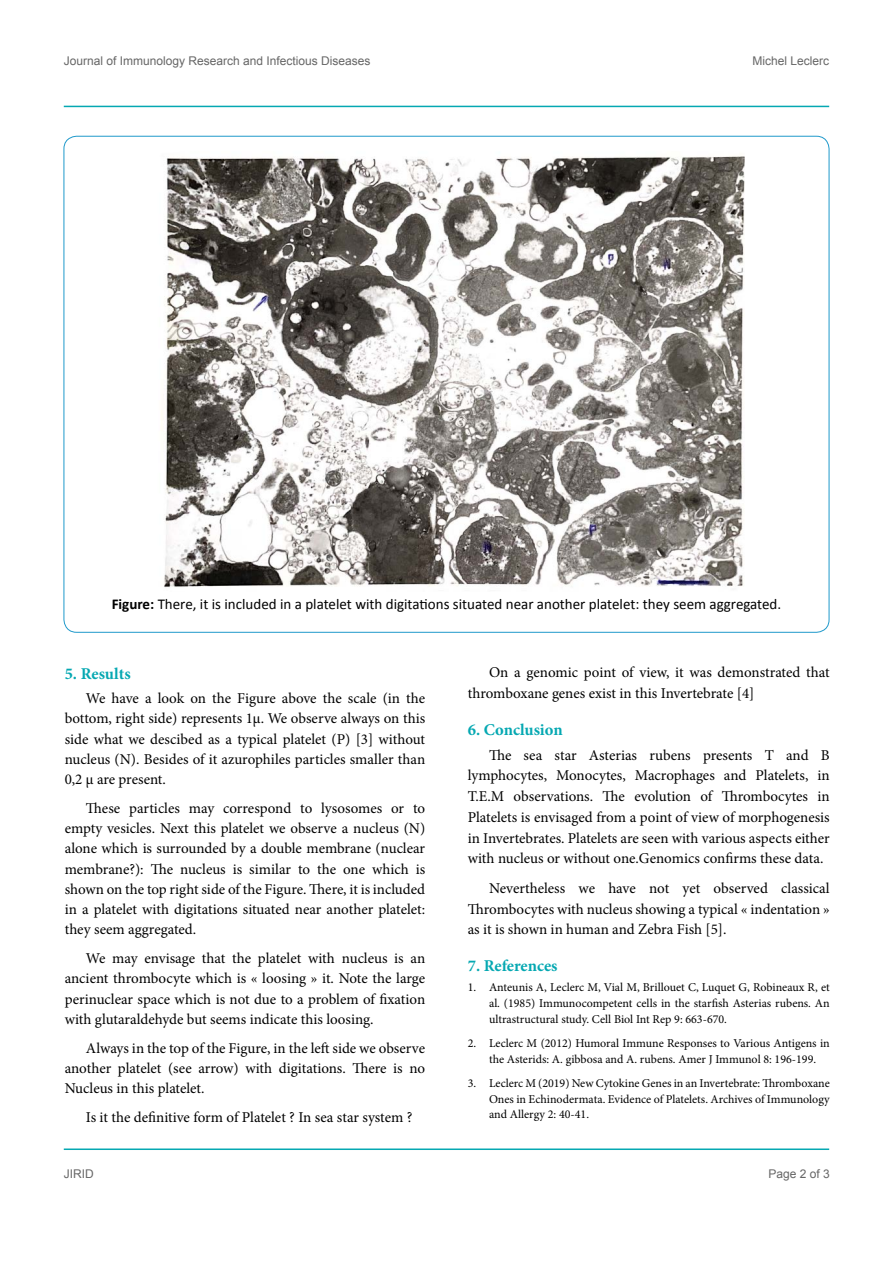
<style>
.page{position:relative;width:893px;height:1263px;background:#fff}
.page>*{position:absolute;margin:0;border:0;box-sizing:border-box;transform-origin:0 0}
.t1{font:700 16.5px "Minion Pro";letter-spacing:-.005em;color:#05a8b2}
.t2{font:15px/20.2px "Minion Pro";color:#000;text-align:justify}
.t3{font:15px "Calibri";color:#000}
.t4{font:12px/15.8px "Minion Pro";color:#000;text-align:justify}
.t5{font:12px "Arial";color:#666}
.s1{font-weight:700}
</style>
<div class="page">
<hr style="left:64px;top:1148px;width:765px;height:2px;background:#05a8b2">
<hr style="left:64px;top:106px;width:765px;height:1px;background:#05a8b2">
<img style="left:161px;top:156px;width:583px;height:432px">
<p class="t5" style="left:64px;top:53px;width:308px">Journal of Immunology Research and Infectious Diseases</p>
<p class="t5" style="left:752px;top:53px;width:78px">Michel Leclerc</p>
<p class="t3" style="left:112px;top:595px;width:671px"><span class="s1">Figure:</span> There, it is included in a platelet with digitations situated near another platelet: they seem aggregated.</p>
<p class="t1" style="left:65px;top:662px;width:67px">5. Results</p>
<p class="t2" style="left:65px;top:688px;width:362px;text-indent:21px">We have a look on the Figure above the scale (in the bottom, right side) represents 1µ. We observe always on this side what we descibed as a typical platelet (P) [3] without nucleus (N). Besides of it azurophiles particles smaller than 0,2 µ are present.</p>
<p class="t2" style="left:65px;top:798px;width:362px;text-indent:21px">These particles may correspond to lysosomes or to empty vesicles. Next this platelet we observe a nucleus (N) alone which is surrounded by a double membrane (nuclear membrane?): The nucleus is similar to the one which is shown on the top right side of the Figure. There, it is included in a platelet with digitations situated near another platelet: they seem aggregated.</p>
<p class="t2" style="left:65px;top:948px;width:362px;text-indent:21px">We may envisage that the platelet with nucleus is an ancient thrombocyte which is « loosing » it. Note the large perinuclear space which is not due to a problem of fixation with glutaraldehyde but seems indicate this loosing.</p>
<p class="t2" style="left:65px;top:1038px;width:362px;text-indent:21px">Always in the top of the Figure, in the left side we observe another platelet (see arrow) with digitations. There is no Nucleus in this platelet.</p>
<p class="t2" style="left:86px;top:1107px;width:328px">Is it the definitive form of Platelet ? In sea star system ?</p>
<p class="t5" style="left:64px;top:1166px;width:31px">JIRID</p>
<p class="t2" style="left:468px;top:663px;width:364px;text-indent:21px">On a genomic point of view, it was demonstrated that thromboxane genes exist in this Invertebrate [4]</p>
<p class="t1" style="left:468px;top:718px;width:97px">6. Conclusion</p>
<p class="t2" style="left:468px;top:744px;width:364px;line-height:20.7px;text-indent:21px">The sea star Asterias rubens presents T and B lymphocytes, Monocytes, Macrophages and Platelets, in T.E.M observations. The evolution of Thrombocytes in Platelets is envisaged from a point of view of morphogenesis in Invertebrates. Platelets are seen with various aspects either with nucleus or without one.Genomics confirms these data.</p>
<p class="t2" style="left:468px;top:877px;width:363px;line-height:20.9px;text-indent:21px">Nevertheless we have not yet observed classical Thrombocytes with nucleus showing a typical « indentation » as it is shown in human and Zebra Fish [5].</p>
<p class="t1" style="left:468px;top:954px;width:91px">7. References</p>
<p class="t4" style="left:489px;top:979px;width:342px;text-indent:-21px">1. Anteunis A, Leclerc M, Vial M, Brillouet C, Luquet G, Robineaux R, et al. (1985) Immunocompetent cells in the starfish Asterias rubens. An ultrastructural study. Cell Biol Int Rep 9: 663-670.</p>
<p class="t4" style="left:489px;top:1035px;width:342px;text-indent:-21px">2. Leclerc M (2012) Humoral Immune Responses to Various Antigens in the Asterids: A. gibbosa and A. rubens. Amer J Immunol 8: 196-199.</p>
<p class="t4" style="left:489px;top:1075px;width:342px;text-indent:-21px">3. Leclerc M (2019) New Cytokine Genes in an Invertebrate: Thromboxane Ones in Echinodermata. Evidence of Platelets. Archives of Immunology and Allergy 2: 40-41.</p>
<p class="t5" style="left:768px;top:1165px;width:63px">Page 2 of 3</p>
</div>
